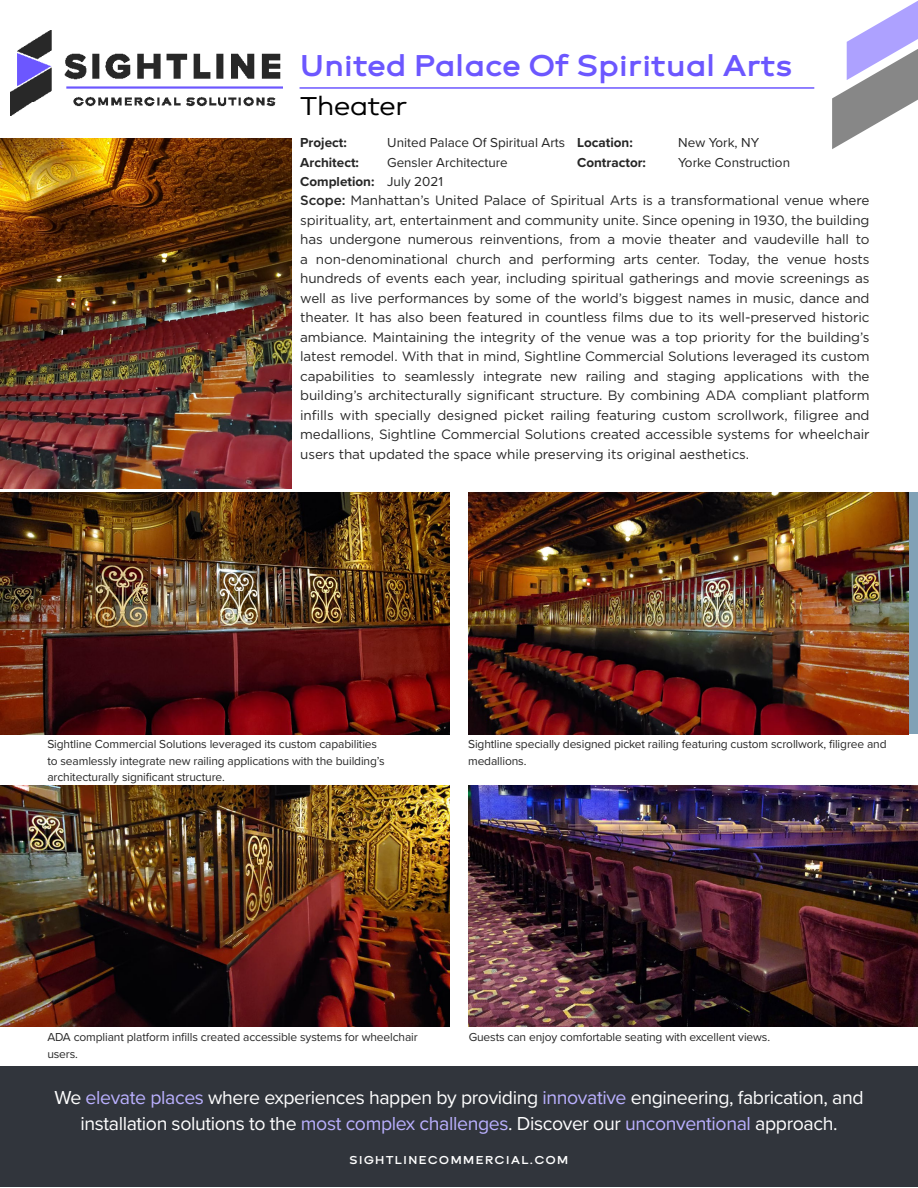
<style>
.page{position:relative;width:918px;height:1188px;background:#fff}
.page>*{position:absolute;margin:0;border:0;box-sizing:border-box;transform-origin:0 0}
.t1{font:700 31.5px "Brooklyn";letter-spacing:-.02em;color:#6c57ff}
.t2{font:27px "Brooklyn";letter-spacing:-.02em;color:#000}
.t3{font:19.5px/25.5px "Proxima Nova";letter-spacing:-.02em;color:#fff;text-align:center}
.t4{font:13.5px/19.5px "Gotham";letter-spacing:-.01em;color:#282828;text-align:justify}
.t5{font:13.5px "Proxima Nova";color:#262626}
.t6{font:700 13.5px "Proxima Nova";color:#262626}
.t7{font:12px/16.5px "Proxima Nova";letter-spacing:-.01em;color:#282828}
.t8{font:700 12px "Brooklyn";letter-spacing:.075em;color:#fff}
.s1{font-weight:700}
.s2{font-weight:400}
.s3{font-weight:500}
.s4{color:#bab0ff}
</style>
<div class="page">
<svg style="left:832px;top:1px;width:86px;height:148px"></svg>
<img style="left:11px;top:30px;width:272px;height:85px">
<hr style="left:300px;top:87px;width:514px;height:2px;background:#6c57ff">
<div style="left:0;top:1066px;width:918px;height:121px;background:#31353c"></div>
<img style="left:0;top:493px;width:450px;height:241px">
<div style="left:468px;top:493px;width:450px;height:241px;background:#80a1b6"></div>
<img style="left:469px;top:493px;width:440px;height:241px">
<img style="left:0;top:786px;width:450px;height:241px">
<img style="left:468px;top:786px;width:450px;height:241px">
<img style="left:0;top:138px;width:292px;height:350px">
<h1 class="t1" style="left:300px;top:50px;width:495px">United Palace Of Spiritual Arts</h1>
<h2 class="t2" style="left:300px;top:93px;width:109px">Theater</h2>
<p class="t6" style="left:300px;top:133px;width:48px">Project:</p>
<p class="t5" style="left:387px;top:133px;width:247px">United Palace Of Spiritual Arts <span class="s1">Location:</span></p>
<p class="t5" style="left:678px;top:133px;width:82px">New York, NY</p>
<p class="t6" style="left:300px;top:152px;width:60px">Architect:</p>
<p class="t5" style="left:387px;top:152px;width:122px">Gensler Architecture</p>
<p class="t6" style="left:577px;top:152px;width:70px">Contractor:</p>
<p class="t5" style="left:678px;top:152px;width:113px">Yorke Construction</p>
<p class="t6" style="left:300px;top:172px;width:144px">Completion: <span class="s2">July 2021</span></p>
<p class="t4" style="left:300px;top:190px;width:571px"><span class="s3">Scope:</span> Manhattan’s United Palace of Spiritual Arts is a transformational venue where spirituality, art, entertainment and community unite. Since opening in 1930, the building has undergone numerous reinventions, from a movie theater and vaudeville hall to a non-denominational church and performing arts center. Today, the venue hosts hundreds of events each year, including spiritual gatherings and movie screenings as well as live performances by some of the world’s biggest names in music, dance and theater. It has also been featured in countless films due to its well-preserved historic ambiance. Maintaining the integrity of the venue was a top priority for the building’s latest remodel. With that in mind, Sightline Commercial Solutions leveraged its custom capabilities to seamlessly integrate new railing and staging applications with the building’s architecturally significant structure. By combining ADA compliant platform infills with specially designed picket railing featuring custom scrollwork, filigree and medallions, Sightline Commercial Solutions created accessible systems for wheelchair users that updated the space while preserving its original aesthetics.</p>
<p class="t7" style="left:47px;top:735px;width:339px">Sightline Commercial Solutions leveraged its custom capabilities to seamlessly integrate new railing applications with the building’s architecturally significant structure.</p>
<p class="t7" style="left:468px;top:735px;width:420px">Sightline specially designed picket railing featuring custom scrollwork, filigree and medallions.</p>
<p class="t7" style="left:47px;top:1028px;width:372px">ADA compliant platform infills created accessible systems for wheelchair users.</p>
<p class="t7" style="left:469px;top:1029px;width:303px">Guests can enjoy comfortable seating with excellent views.</p>
<h3 class="t3" style="left:54px;top:1084px;width:811px">We <span class="s4">elevate places</span> where experiences happen by providing <span class="s4">innovative</span> engineering, fabrication, and installation solutions to the <span class="s4">most complex challenges</span>. Discover our <span class="s4">unconventional</span> approach.</h3>
<p class="t8" style="left:349px;top:1154px;width:221px">SIGHTLINECOMMERCIAL.COM</p>
</div>
